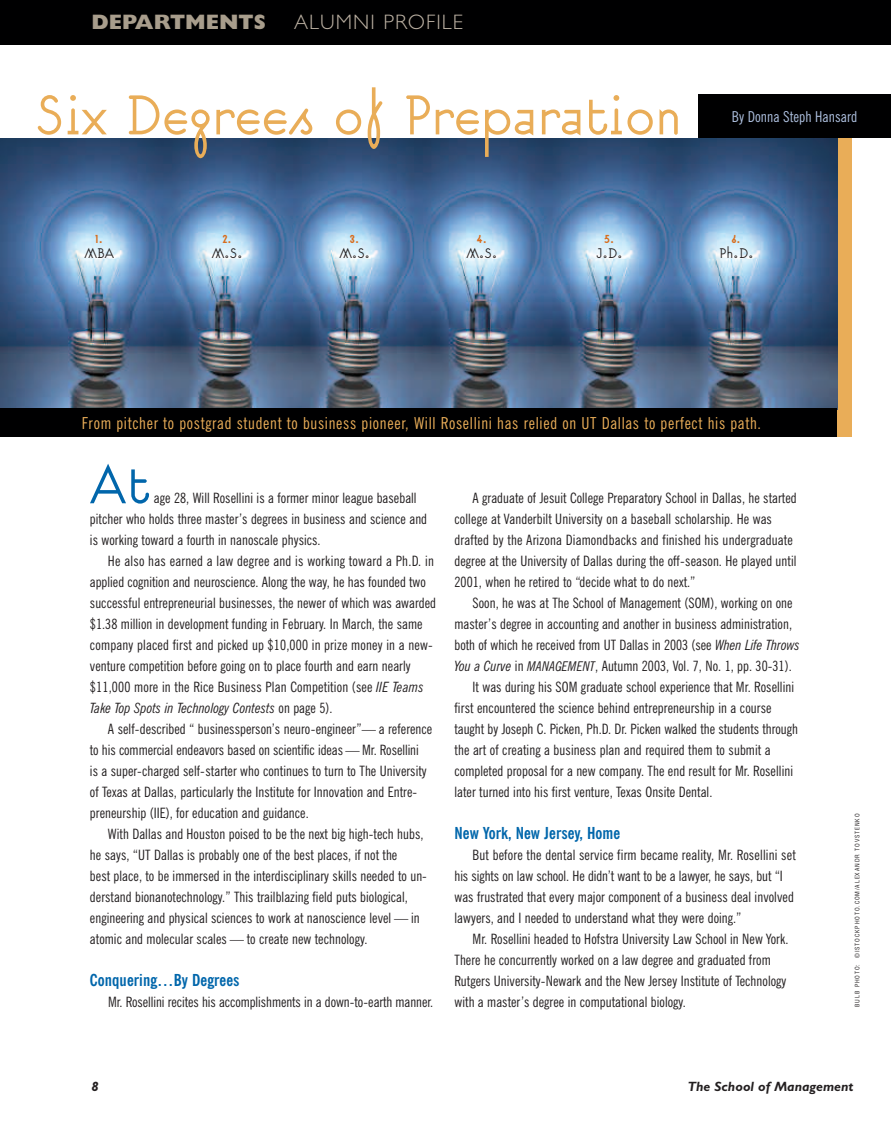
<style>
.page{position:relative;width:891px;height:1134px;background:#fff}
.page>*{position:absolute;margin:0;border:0;box-sizing:border-box;transform-origin:0 0}
.t1{font:300 72.15px "Suburban";letter-spacing:-.02em;color:#e9ad58}
.t2{font:300 70.5px "Suburban";color:#0166ab}
.t3{font:300 21px "Gill Sans";letter-spacing:.05em;color:#bcb1a3}
.t4{font:800 21px "Gill Sans";color:#a89d8c}
.t5{font:300 18px "Suburban";color:#231f20}
.t6{font:condensed 16.5px "News Gothic BT";letter-spacing:.04em;color:#e9ad58}
.t7{font:700 condensed 16.5px "News Gothic BT";letter-spacing:.005em;color:#0166ab}
.t8{font:condensed 15px "News Gothic BT";letter-spacing:.005em;color:#adbfde}
.t9{font:700 15px "Suburban";color:#d96c1b}
.t10{font:condensed 14.25px/21px "News Gothic BT";letter-spacing:.005em;color:#231f20}
.t11{font:italic 700 13.5px "Gill Sans";color:#231f20}
.t12{font:condensed 6px "Helvetica";letter-spacing:.15em;color:#231f20}
.s1{font-style:italic}
.s2{font-style:italic;font-size:13.5px}
</style>
<div class="page">
<div style="left:837px;top:137px;width:14px;height:300px;background:#e9ad58"></div>
<div style="left:0;top:0;width:891px;height:45px;background:#000001"></div>
<img style="left:0;top:138px;width:837px;height:271px">
<div style="left:698px;top:94px;width:193px;height:44px;background:#000001"></div>
<div style="left:0;top:409px;width:837px;height:28px;background:#000001"></div>
<h3 class="t4" style="left:91px;top:14px;width:176px">DEPARTMENTS</h3>
<h3 class="t3" style="left:294px;top:14px;width:170px">ALUMNI PROFILE</h3>
<h1 class="t1" style="left:35px;top:67px;width:649px">Six Degrees of Preparation</h1>
<p class="t8" style="left:732px;top:111px;width:127px">By Donna Steph Hansard</p>
<p class="t9" style="left:95px;top:229px;width:10px">1.</p>
<p class="t5" style="left:84px;top:241px;width:31px">MBA</p>
<p class="t9" style="left:223px;top:229px;width:11px">2.</p>
<p class="t5" style="left:212px;top:241px;width:33px">M.S.</p>
<p class="t9" style="left:350px;top:229px;width:11px">3.</p>
<p class="t5" style="left:339px;top:241px;width:33px">M.S.</p>
<p class="t9" style="left:477px;top:229px;width:12px">4.</p>
<p class="t5" style="left:466px;top:241px;width:33px">M.S.</p>
<p class="t9" style="left:605px;top:229px;width:11px">5.</p>
<p class="t5" style="left:596px;top:241px;width:28px">J.D.</p>
<p class="t9" style="left:732px;top:229px;width:11px">6.</p>
<p class="t5" style="left:719px;top:241px;width:36px">Ph.D.</p>
<p class="t6" style="left:82px;top:417px;width:681px">From pitcher to postgrad student to business pioneer, Will Rosellini has relied on UT Dallas to perfect his path.</p>
<h2 class="t2" style="left:90px;top:438px;width:62px">At</h2>
<p class="t10" style="left:90px;top:489px;width:339px;text-indent:64px">age 28, Will Rosellini is a former minor league baseball pitcher who holds three master’s degrees in business and science and is working toward a fourth in nanoscale physics.</p>
<p class="t10" style="left:90px;top:552px;width:348px;text-indent:18px">He also has earned a law degree and is working toward a Ph.D. in applied cognition and neuroscience. Along the way, he has founded two successful entrepreneurial businesses, the newer of which was awarded $1.38 million in development funding in February. In March, the same company placed first and picked up $10,000 in prize money in a new&shy;venture competition before going on to place fourth and earn nearly $11,000 more in the Rice Business Plan Competition (see <span class="s1">IIE Teams Take Top Spots in Technology Contests</span> on page 5).</p>
<p class="t10" style="left:90px;top:720px;width:344px;text-indent:18px">A self-described “ businessperson’s neuro-engineer”— a reference to his commercial endeavors based on scientific ideas — Mr. Rosellini<br>is a super-charged self-starter who continues to turn to The University of Texas at Dallas, particularly the Institute for Innovation and Entre&shy;preneurship (IIE), for education and guidance.</p>
<p class="t10" style="left:90px;top:825px;width:339px;text-indent:18px">With Dallas and Houston poised to be the next big high-tech hubs, he says, “UT Dallas is probably one of the best places, if not the<br>best place, to be immersed in the interdisciplinary skills needed to un&shy;derstand bionanotechnology.” This trailblazing field puts biological, engineering and physical sciences to work at nanoscience level — in atomic and molecular scales — to create new technology.</p>
<p class="t7" style="left:90px;top:974px;width:151px">Conquering…By Degrees</p>
<p class="t10" style="left:108px;top:993px;width:327px">Mr. Rosellini recites his accomplishments in a down-to-earth manner.</p>
<p class="t10" style="left:455px;top:489px;width:344px;text-indent:18px">A graduate of Jesuit College Preparatory School in Dallas, he started college at Vanderbilt University on a baseball scholarship. He was drafted by the Arizona Diamondbacks and finished his undergraduate degree at the University of Dallas during the off-season. He played until 2001, when he retired to “decide what to do next.”</p>
<p class="t10" style="left:473px;top:594px;width:322px">Soon, he was at The School of Management (SOM), working on one</p>
<p class="t10" style="left:455px;top:615px;width:339px">master’s degree in accounting and another in business administration,</p>
<p class="t10" style="left:455px;top:636px;width:347px">both of which he received from UT Dallas in 2003 (see <span class="s1">When Life Throws</span></p>
<p class="t10" style="left:455px;top:657px;width:339px"><span class="s1">You a Curve</span> in <span class="s2">MANAGEMENT</span>, Autumn 2003, Vol. 7, No. 1, pp. 30-31).</p>
<p class="t10" style="left:473px;top:678px;width:323px">It was during his SOM graduate school experience that Mr. Rosellini</p>
<p class="t10" style="left:455px;top:699px;width:319px">first encountered the science behind entrepreneurship in a course</p>
<p class="t10" style="left:455px;top:720px;width:345px">taught by Joseph C. Picken, Ph.D. Dr. Picken walked the students through</p>
<p class="t10" style="left:455px;top:741px;width:318px">the art of creating a business plan and required them to submit a</p>
<p class="t10" style="left:455px;top:762px;width:340px">completed proposal for a new company. The end result for Mr. Rosellini</p>
<p class="t10" style="left:455px;top:783px;width:259px">later turned into his first venture, Texas Onsite Dental.</p>
<p class="t7" style="left:455px;top:827px;width:167px">New York, New Jersey, Home</p>
<p class="t10" style="left:455px;top:846px;width:343px;text-indent:18px">But before the dental service firm became reality, Mr. Rosellini set his sights on law school. He didn’t want to be a lawyer, he says, but “I was frustrated that every major component of a business deal involved lawyers, and I needed to understand what they were doing.”</p>
<p class="t10" style="left:455px;top:930px;width:336px;text-indent:18px">Mr. Rosellini headed to Hofstra University Law School in New York.<br>There he concurrently worked on a law degree and graduated from Rutgers University-Newark and the New Jersey Institute of Technology with a master’s degree in computational biology.</p>
<p class="t12" style="left:854px;top:1007px;width:195px;rotate:-90deg">BULB PHOTO: ©ISTOCKPHOTO.COM/ALEXANDR TOVSTENKO</p>
<p class="t11" style="left:91px;top:1081px;width:9px">8</p>
<p class="t11" style="left:688px;top:1081px;width:167px">The School of Management</p>
</div>
